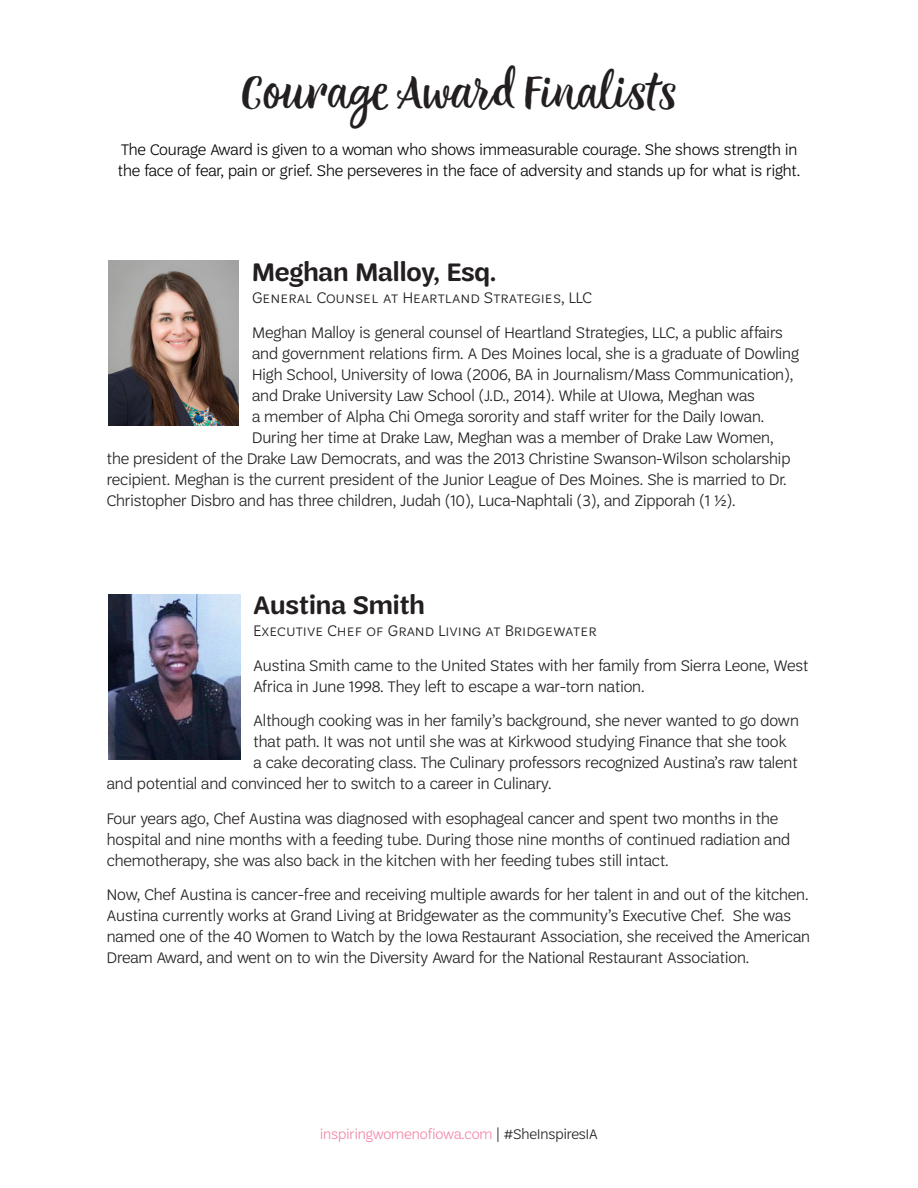
<style>
.page{position:relative;width:918px;height:1188px;background:#fff}
.page>*{position:absolute;margin:0;border:0;box-sizing:border-box;transform-origin:0 0}
.t1{font:48px "Thin Mint Script";color:#231f20}
.Finalist_Name{font:600 27px "Trefoil Sans";color:#231f20}
.Finalist_Bio{font:300 16.5px/21px "Trefoil Sans";color:#231f20}
.Finalist_Bio-2{font:300 16.5px/21px "Trefoil Sans";letter-spacing:.02em;color:#231f20}
.t2{font:300 16.5px/21px "Trefoil Sans";letter-spacing:.02em;color:#040503}
.Finalist_Job{font:300 16.5px "Trefoil Sans";color:#231f20}
.t3{font:300 15px "Trefoil Sans";letter-spacing:.01em;color:#f386a5}
.s1{color:#231f20}
</style>
<div class="page">
<img style="left:108px;top:261px;width:131px;height:165px">
<img style="left:108px;top:594px;width:132px;height:165px">
<p class="t1" style="left:240px;top:64px;width:439px">Courage Award Finalists</p>
<p class="t2" style="left:118px;top:139px;width:684px">The Courage Award is given to a woman who shows immeasurable courage. She shows strength in the face of fear, pain or grief. She perseveres in the face of adversity and stands up for what is right.</p>
<p class="Finalist_Name" style="left:252px;top:257px;width:246px">Meghan Malloy, Esq.</p>
<p class="Finalist_Job" style="left:252px;top:289px;width:341px">General Counsel at Heartland Strategies, LLC</p>
<p class="Finalist_Bio-2" style="left:252px;top:322px;width:532px">Meghan Malloy is general counsel of Heartland Strategies, LLC, a public affairs</p>
<p class="Finalist_Bio-2" style="left:252px;top:343px;width:548px">and government relations firm. A Des Moines local, she is a graduate of Dowling</p>
<p class="Finalist_Bio" style="left:252px;top:364px;width:543px">High School, University of Iowa (2006, BA in Journalism/Mass Communication),</p>
<p class="Finalist_Bio" style="left:252px;top:385px;width:504px">and Drake University Law School (J.D., 2014). While at UIowa, Meghan was</p>
<p class="Finalist_Bio" style="left:252px;top:406px;width:514px">a member of Alpha Chi Omega sorority and staff writer for the Daily Iowan.</p>
<p class="Finalist_Bio" style="left:252px;top:427px;width:523px">During her time at Drake Law, Meghan was a member of Drake Law Women,</p>
<p class="Finalist_Bio" style="left:107px;top:448px;width:685px">the president of the Drake Law Democrats, and was the 2013 Christine Swanson-Wilson scholarship</p>
<p class="Finalist_Bio-2" style="left:107px;top:469px;width:681px">recipient. Meghan is the current president of the Junior League of Des Moines. She is married to Dr.</p>
<p class="Finalist_Bio" style="left:107px;top:490px;width:630px">Christopher Disbro and has three children, Judah (10), Luca-Naphtali (3), and Zipporah (1 1/2).</p>
<p class="Finalist_Name" style="left:254px;top:590px;width:173px">Austina Smith</p>
<p class="Finalist_Job" style="left:254px;top:622px;width:345px">Executive Chef of Grand Living at Bridgewater</p>
<p class="Finalist_Bio" style="left:254px;top:655px;width:556px">Austina Smith came to the United States with her family from Sierra Leone, West<br>Africa in June 1998. They left to escape a war-torn nation.</p>
<p class="Finalist_Bio" style="left:254px;top:711px;width:547px">Although cooking was in her family’s background, she never wanted to go down</p>
<p class="Finalist_Bio" style="left:254px;top:732px;width:534px">that path. It was not until she was at Kirkwood studying Finance that she took</p>
<p class="Finalist_Bio-2" style="left:254px;top:753px;width:546px">a cake decorating class. The Culinary professors recognized Austina’s raw talent</p>
<p class="Finalist_Bio-2" style="left:107px;top:774px;width:446px">and potential and convinced her to switch to a career in Culinary.</p>
<p class="Finalist_Bio-2" style="left:107px;top:808px;width:685px">Four years ago, Chef Austina was diagnosed with esophageal cancer and spent two months in the hospital and nine months with a feeding tube. During those nine months of continued radiation and chemotherapy, she was also back in the kitchen with her feeding tubes still intact.</p>
<p class="Finalist_Bio" style="left:107px;top:885px;width:705px">Now, Chef Austina is cancer-free and receiving multiple awards for her talent in and out of the kitchen.<br>Austina currently works at Grand Living at Bridgewater as the community’s Executive Chef. She was named one of the 40 Women to Watch by the Iowa Restaurant Association, she received the American Dream Award, and went on to win the Diversity Award for the National Restaurant Association.</p>
<p class="t3" style="left:320px;top:1126px;width:279px">inspiringwomenofiowa.com <span class="s1">| #SheInspiresIA</span></p>
</div>
